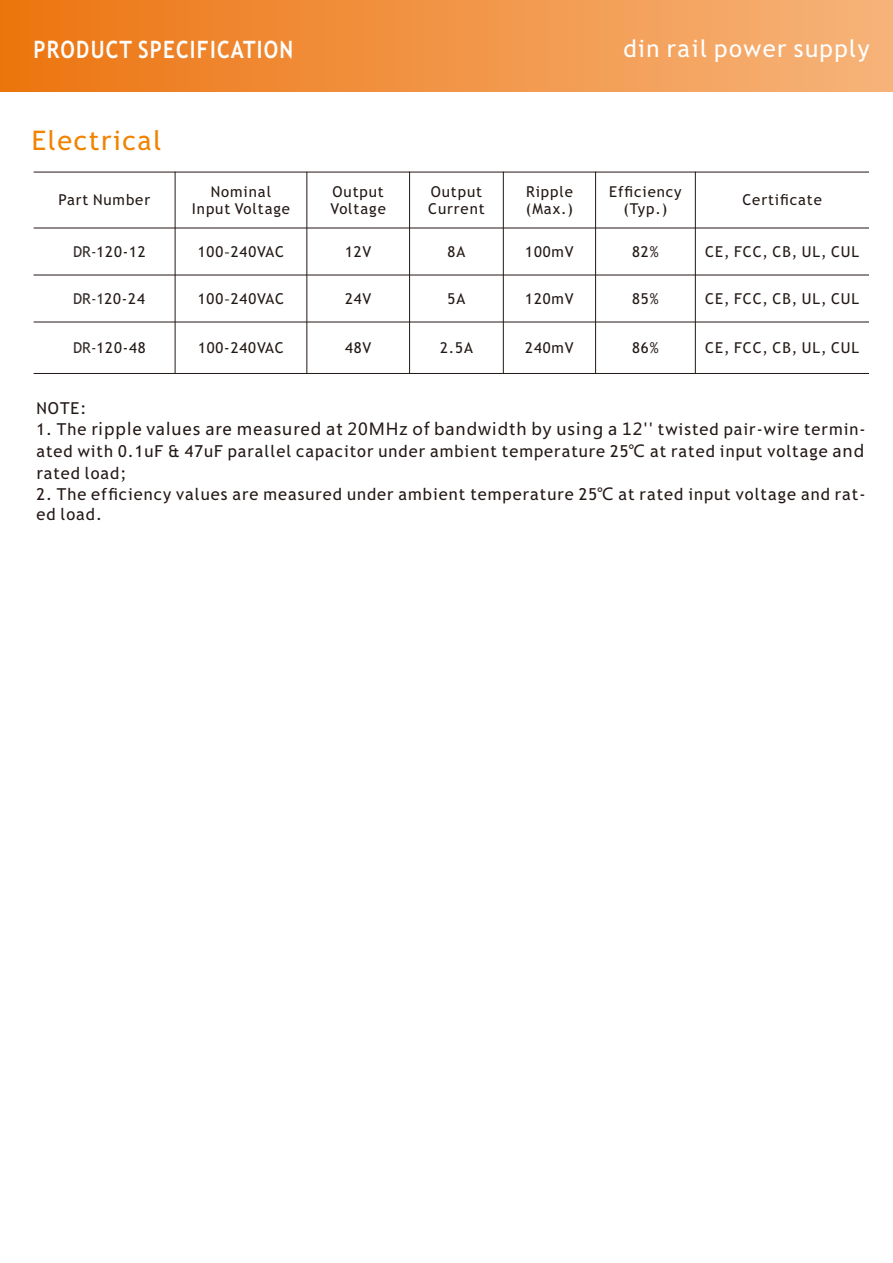
<style>
.page{position:relative;width:893px;height:1263px;background:#fff}
.page>*{position:absolute;margin:0;border:0;box-sizing:border-box;transform-origin:0 0}
.t1{font:27px "Trebuchet MS";letter-spacing:.06em;color:#f08300}
.t2{font:700 24px "Trebuchet MS";letter-spacing:.06em;color:#fff;scale:.86 1}
.t3{font:24px "Trebuchet MS";letter-spacing:.06em;color:#fff}
.t4{font:16.5px/21.8px "Trebuchet MS";letter-spacing:.06em;color:#231916}
.t5{font:16.5px "Microsoft Ya Hei";letter-spacing:.06em;color:#231916}
.t6{font:15px/17.4px "Trebuchet MS";letter-spacing:.06em;color:#231916}
.s1{color:#332c2a}
.s2{font-family:"Microsoft Ya Hei";font-size:13.5px}
.s3{font-family:"Trebuchet MS"}
.s4{font-family:"Microsoft Ya Hei"}
</style>
<div class="page">
<div style="left:0;top:0;width:893px;height:91px;background:linear-gradient(to right,#ec7511,#f6b47b)"></div>
<hr style="left:175px;top:172px;width:1px;height:202px;background:#231916">
<hr style="left:306px;top:172px;width:1px;height:202px;background:#231916">
<hr style="left:409px;top:172px;width:1px;height:202px;background:#231916">
<hr style="left:503px;top:172px;width:1px;height:202px;background:#231916">
<hr style="left:595px;top:172px;width:1px;height:202px;background:#231916">
<hr style="left:695px;top:172px;width:1px;height:202px;background:#231916">
<hr style="left:34px;top:373px;width:835px;height:1px;background:#231916">
<hr style="left:34px;top:322px;width:835px;height:1px;background:#231916">
<hr style="left:34px;top:275px;width:835px;height:1px;background:#231916">
<hr style="left:34px;top:228px;width:835px;height:1px;background:#231916">
<hr style="left:34px;top:172px;width:835px;height:1px;background:#231916">
<h2 class="t2" style="left:33px;top:40px;width:304px">PRODUCT SPECIFICATION</h2>
<h1 class="t1" style="left:32px;top:130px;width:131px">Electrical</h1>
<h2 class="t3" style="left:623px;top:39px;width:248px">din rail power supply</h2>
<p class="t6" style="left:59px;top:193px;width:93px">Part Number</p>
<p class="t6" style="left:192px;top:184px;width:100px;text-align:center">Nominal<br>Input Voltage</p>
<p class="t6" style="left:331px;top:184px;width:57px">Output<br>Voltage</p>
<p class="t6" style="left:428px;top:184px;width:58px">Output<br>Current</p>
<p class="t6" style="left:526px;top:184px;width:49px">Ripple (Max.)</p>
<p class="t6" style="left:609px;top:184px;width:74px;text-align:center">Efficiency (Typ.)</p>
<p class="t6" style="left:742px;top:193px;width:81px">Certificate</p>
<p class="t6" style="left:73px;top:244px;width:74px"><span class="s1">DR‐</span>120-12</p>
<p class="t6" style="left:198px;top:244px;width:88px">100<span class="s2">-</span>240VAC</p>
<p class="t6" style="left:345px;top:244px;width:28px">12V</p>
<p class="t6" style="left:448px;top:244px;width:19px">8A</p>
<p class="t6" style="left:525px;top:244px;width:50px">100mV</p>
<p class="t6" style="left:632px;top:244px;width:28px">82%</p>
<p class="t6" style="left:705px;top:244px;width:155px">CE, FCC, CB, UL, CUL</p>
<p class="t6" style="left:73px;top:291px;width:73px"><span class="s1">DR‐1</span>20-24</p>
<p class="t6" style="left:198px;top:291px;width:88px">100<span class="s2">-</span>240VAC</p>
<p class="t6" style="left:345px;top:291px;width:28px">24V</p>
<p class="t6" style="left:448px;top:291px;width:19px">5A</p>
<p class="t6" style="left:525px;top:291px;width:50px">120mV</p>
<p class="t6" style="left:632px;top:291px;width:28px">85%</p>
<p class="t6" style="left:705px;top:291px;width:155px">CE, FCC, CB, UL, CUL</p>
<p class="t6" style="left:73px;top:340px;width:74px"><span class="s1">DR‐</span>120-48</p>
<p class="t6" style="left:198px;top:340px;width:87px">100-240VAC</p>
<p class="t6" style="left:345px;top:340px;width:28px">48V</p>
<p class="t6" style="left:440px;top:340px;width:34px">2.5A</p>
<p class="t6" style="left:525px;top:340px;width:50px">240mV</p>
<p class="t6" style="left:632px;top:340px;width:28px">86%</p>
<p class="t6" style="left:705px;top:340px;width:155px">CE, FCC, CB, UL, CUL</p>
<p class="t4" style="left:36px;top:399px;width:52px">NOTE:</p>
<p class="t5" style="left:36px;top:422px;width:830px"><span class="s3">1. The</span> ripple values are measured at 20MHz of bandwidth by using a 12'' <span class="s3">twisted pair-wire termin-</span></p>
<p class="t4" style="left:36px;top:441px;width:829px">ated with 0.1uF &amp; 47uF parallel capacitor under ambient temperature 25<span class="s4">℃</span> at rated input voltage <span class="s4">and r</span>ated load;</p>
<p class="t4" style="left:36px;top:486px;width:831px;line-height:19.8px">2. The efficiency values are measured under ambient temperature 25<span class="s4">℃</span> at rated input voltage and rat&shy;ed load.</p>
</div>
